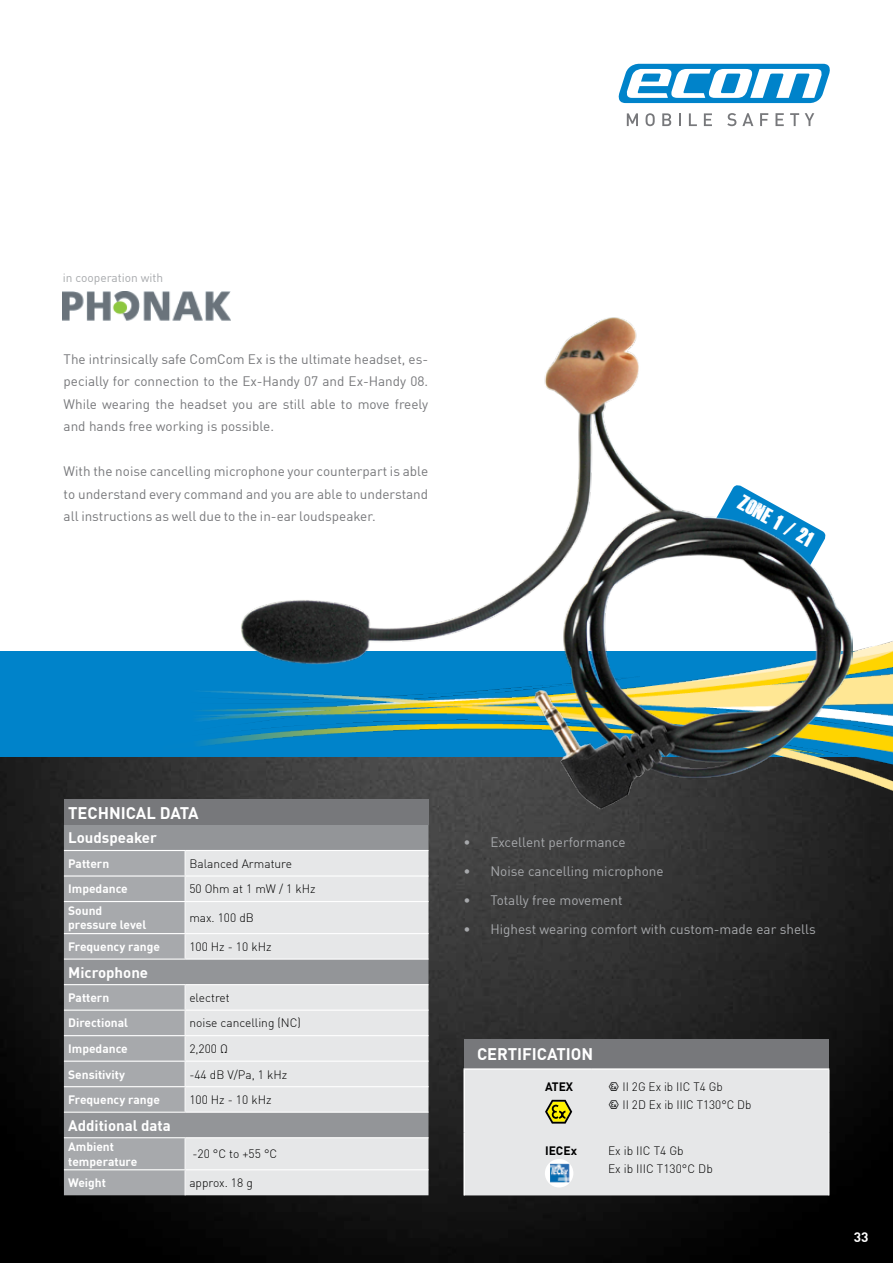
<style>
.page{position:relative;width:893px;height:1263px;background:#fff}
.page>*{position:absolute;margin:0;border:0;box-sizing:border-box;transform-origin:0 0}
.t1{font:700 16.5px "DIN Offc";color:#fff}
.t2{font:15.15px "Dead Kansas";color:#fff}
.t3{font:700 15px "DIN Offc";color:#fff}
.t4{font:13.5px/22.5px "DIN Offc";color:#77787b;text-align:justify}
.t5{font:13.5px "DIN Offc";color:#a7a9ac}
.t6{font:700 13.5px "DIN Offc";color:#fff}
.t7{font:300 12px/18px "DIN Offc";color:#000}
.t8{font:700 12px/14.4px "DIN Offc";color:#fff}
.t9{font:12px "DIN Offc";color:#a7a9ac}
.t10{font:700 12px "DIN Offc";color:#000}
.s1{font-family:"Ecom DIN Offc";font-weight:400}
</style>
<div class="page">
<img style="left:0;top:756px;width:893px;height:507px">
<svg style="left:627px;top:113px;width:11px;height:13px"></svg>
<svg style="left:646px;top:113px;width:9px;height:13px"></svg>
<svg style="left:662px;top:113px;width:9px;height:13px"></svg>
<svg style="left:679px;top:113px;width:2px;height:13px"></svg>
<svg style="left:689px;top:113px;width:8px;height:13px"></svg>
<svg style="left:704px;top:113px;width:8px;height:13px"></svg>
<svg style="left:727px;top:113px;width:9px;height:13px"></svg>
<svg style="left:742px;top:113px;width:11px;height:13px"></svg>
<svg style="left:760px;top:113px;width:8px;height:13px"></svg>
<svg style="left:775px;top:113px;width:9px;height:13px"></svg>
<svg style="left:790px;top:113px;width:9px;height:13px"></svg>
<svg style="left:805px;top:113px;width:9px;height:13px"></svg>
<svg style="left:619px;top:64px;width:211px;height:39px"></svg>
<div style="left:0;top:651px;width:893px;height:105px;background:#0083ca"></div>
<img style="left:163px;top:639px;width:730px;height:156px">
<img style="left:241px;top:317px;width:611px;height:495px">
<div style="left:464px;top:1039px;width:365px;height:30px;background:#77787b"></div>
<div style="left:465px;top:1070px;width:364px;height:125px;background:#e6e7e8"></div>
<hr style="left:829px;top:1070px;width:1px;height:62px;background:#fff">
<hr style="left:829px;top:1132px;width:1px;height:63px;background:#fff">
<hr style="left:463px;top:1068px;width:128px;height:2px;background:#fff">
<hr style="left:591px;top:1068px;width:238px;height:2px;background:#fff">
<hr style="left:463px;top:1070px;width:2px;height:62px;background:#fff">
<hr style="left:463px;top:1132px;width:2px;height:63px;background:#fff">
<svg style="left:545px;top:1100px;width:27px;height:23px"></svg>
<div style="left:545px;top:1159px;width:28px;height:28px;background:#fff;border-radius:50%"></div>
<img style="left:550px;top:1163px;width:20px;height:20px">
<div style="left:64px;top:799px;width:364px;height:26px;background:#77787b"></div>
<div style="left:64px;top:825px;width:364px;height:25px;background:#939598"></div>
<svg style="left:186px;top:851px;width:242px;height:344px;fill:#e6e7e8"></svg>
<hr style="left:185px;top:850px;width:243px;height:1px;background:#fff">
<hr style="left:185px;top:875px;width:243px;height:1px;background:#fff">
<hr style="left:185px;top:901px;width:243px;height:1px;background:#fff">
<hr style="left:185px;top:933px;width:243px;height:1px;background:#fff">
<hr style="left:185px;top:958px;width:243px;height:2px;background:#fff">
<hr style="left:185px;top:984px;width:243px;height:1px;background:#fff">
<hr style="left:185px;top:1009px;width:243px;height:2px;background:#fff">
<hr style="left:185px;top:1035px;width:243px;height:1px;background:#fff">
<hr style="left:185px;top:1060px;width:243px;height:2px;background:#fff">
<hr style="left:185px;top:1086px;width:243px;height:1px;background:#fff">
<hr style="left:185px;top:1112px;width:243px;height:1px;background:#fff">
<hr style="left:185px;top:1137px;width:243px;height:1px;background:#fff">
<hr style="left:185px;top:1169px;width:243px;height:1px;background:#fff">
<svg style="left:64px;top:850px;width:122px;height:345px"></svg>
<img style="left:63px;top:291px;width:168px;height:30px">
<p class="t9" style="left:63px;top:270px;width:102px">in cooperation with</p>
<p class="t4" style="left:64px;top:347px;width:366px">The intrinsically safe ComCom Ex is the ultimate headset, es&shy;pecially for connection to the Ex-Handy 07 and Ex-Handy 08.<br>While wearing the headset you are still able to move freely and hands free working is possible.</p>
<p class="t4" style="left:64px;top:460px;width:366px">With the noise cancelling microphone your counterpart is able to understand every command and you are able to understand all instructions as well due to the in-ear loudspeaker.</p>
<p class="t2" style="left:744px;top:494px;width:83px;rotate:29deg">Zone 1 / 21</p>
<p class="t1" style="left:68px;top:802px;width:132px">Tech nical data</p>
<p class="t3" style="left:68px;top:828px;width:90px">Loudspeaker</p>
<p class="t8" style="left:68px;top:856px;width:43px">Pattern</p>
<p class="t7" style="left:189px;top:854px;width:104px">Balanced Armature</p>
<p class="t8" style="left:68px;top:881px;width:61px">Impedance</p>
<p class="t7" style="left:189px;top:880px;width:128px">50 Ohm at 1 mW / 1 kHz</p>
<p class="t8" style="left:68px;top:903px;width:80px">Sound pressure level</p>
<p class="t7" style="left:189px;top:909px;width:66px">max. 100 dB</p>
<p class="t8" style="left:68px;top:939px;width:93px">Frequency range</p>
<p class="t7" style="left:189px;top:937px;width:84px">100 Hz - 10 kHz</p>
<p class="t3" style="left:68px;top:962px;width:81px">Microphone</p>
<p class="t8" style="left:68px;top:990px;width:43px">Pattern</p>
<p class="t7" style="left:189px;top:988px;width:42px">electret</p>
<p class="t8" style="left:68px;top:1015px;width:61px">Directional</p>
<p class="t7" style="left:189px;top:1014px;width:113px">noise cancelling (NC)</p>
<p class="t8" style="left:68px;top:1041px;width:61px">Impedance</p>
<p class="t7" style="left:189px;top:1039px;width:40px">2,200 Ω</p>
<p class="t8" style="left:68px;top:1066px;width:58px">Sensitivity</p>
<p class="t7" style="left:189px;top:1065px;width:99px">-44 dB V/Pa, 1 kHz</p>
<p class="t8" style="left:68px;top:1092px;width:93px">Frequency range</p>
<p class="t7" style="left:189px;top:1090px;width:84px">100 Hz - 10 kHz</p>
<p class="t3" style="left:68px;top:1115px;width:104px">Additional data</p>
<p class="t8" style="left:68px;top:1139px;width:71px">Ambient temperature</p>
<p class="t7" style="left:192px;top:1145px;width:86px">-20 °C to +55 °C</p>
<p class="t8" style="left:68px;top:1175px;width:39px">Weight</p>
<p class="t7" style="left:189px;top:1174px;width:65px">approx. 18 g</p>
<p class="t5" style="left:463px;top:833px;width:164px">• Excellent performance</p>
<p class="t5" style="left:463px;top:862px;width:202px">• Noise cancelling microphone</p>
<p class="t5" style="left:463px;top:891px;width:161px">• Totally free movement</p>
<p class="t5" style="left:463px;top:920px;width:354px">• Highest wearing comfort with custom-made ear shells</p>
<p class="t1" style="left:477px;top:1043px;width:118px">Certification</p>
<p class="t10" style="left:545px;top:1079px;width:30px">ATE X</p>
<p class="t7" style="left:608px;top:1078px;width:145px"><span class="s1">†</span> II 2G Ex ib IIC T4 Gb<br><span class="s1">†</span> II 2D Ex ib IIIC T130°C Db</p>
<p class="t10" style="left:545px;top:1142px;width:33px">IECEx</p>
<p class="t7" style="left:608px;top:1141px;width:106px">Ex ib IIC T4 Gb<br>Ex ib IIIC T130°C Db</p>
<p class="t6" style="left:854px;top:1228px;width:16px">33</p>
</div>
